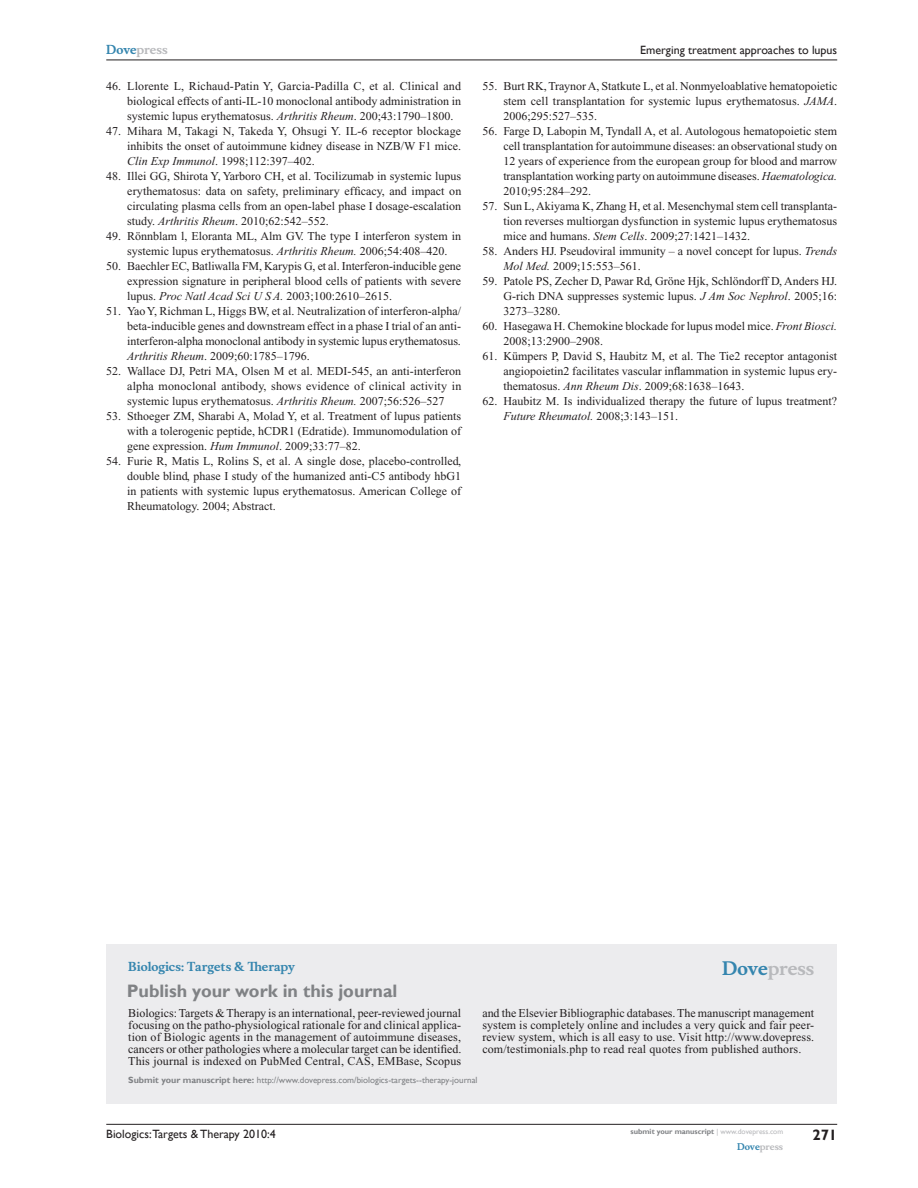
<style>
.page{position:relative;width:918px;height:1188px;background:#fff}
.page>*{position:absolute;margin:0;border:0;box-sizing:border-box;transform-origin:0 0}
.t1{font:700 18px "Gill Sans";color:#808285}
.t2{font:700 18px "Musee";color:#b8b9bc}
.t3{font:700 15px "Gill Sans";color:#231f20}
.t4{font:12px/15px "Times New Roman";color:#231f20;text-align:justify}
.t5{font:12px "Gill Sans";color:#231f20}
.t6{font:700 12px "Musee";color:#3485ae}
.t7{font:700 12px "Musee";color:#b8b9bc}
.t8{font:9px "Gill Sans";color:#808285}
.t9{font:700 9px "Musee";color:#b8b9bc}
.t10{font:700 7.5px "Gill Sans";color:#808285}
.s1{color:#3485ae}
.s2{font-style:italic}
.s3{font-weight:700}
.s4{font-weight:400;color:#b8b9bc}
</style>
<div class="page">
<div style="left:106px;top:944px;width:731px;height:159px;background:#ececee"></div>
<hr style="left:106px;top:1124px;width:731px;height:1px;background:#231f20">
<hr style="left:106px;top:60px;width:731px;height:1px;background:#231f20">
<p class="t7" style="left:106px;top:43px;width:63px"><span class="s1">Dove</span>press</p>
<p class="t4" style="left:127px;top:79px;width:335px;text-indent:-21px">46. Llorente L, Richaud-Patin Y, Garcia-Padilla C, et al. Clinical and biological effects of anti-IL-10 monoclonal antibody administration in systemic lupus erythematosus. <span class="s2">Arthritis Rheum</span>. 200;43:1790–1800.</p>
<p class="t4" style="left:127px;top:124px;width:335px;text-indent:-21px">47. Mihara M, Takagi N, Takeda Y, Ohsugi Y. IL-6 receptor blockage inhibits the onset of autoimmune kidney disease in NZB/W F1 mice.<br><span class="s2">Clin Exp Immunol</span>. 1998;112:397–402.</p>
<p class="t4" style="left:127px;top:169px;width:336px;text-indent:-21px">48. Illei GG, Shirota Y, Yarboro CH, et al. Tocilizumab in systemic lupus erythematosus: data on safety, preliminary efficacy, and impact on circulating plasma cells from an open-label phase I dosage-escalation study. <span class="s2">Arthritis Rheum</span>. 2010;62:542–552.</p>
<p class="t4" style="left:127px;top:229px;width:335px;text-indent:-21px">49. Rönnblam l, Eloranta ML, Alm GV. The type I interferon system in systemic lupus erythematosus. <span class="s2">Arthritis Rheum.</span> 2006;54:408–420.</p>
<p class="t4" style="left:127px;top:259px;width:335px;text-indent:-21px">50. Baechler EC, Batliwalla FM, Karypis G, et al. Interferon-inducible gene expression signature in peripheral blood cells of patients with severe lupus. <span class="s2">Proc Natl Acad Sci U S A.</span> 2003;100:2610–2615.</p>
<p class="t4" style="left:127px;top:304px;width:335px;text-indent:-21px">51. Yao Y, Richman L, Higgs BW, et al. Neutralization of interferon-alpha/ beta-inducible genes and downstream effect in a phase I trial of an anti&shy;interferon-alpha monoclonal antibody in systemic lupus erythematosus.<br><span class="s2">Arthritis Rheum</span>. 2009;60:1785–1796.</p>
<p class="t4" style="left:127px;top:364px;width:336px;text-indent:-21px">52. Wallace DJ, Petri MA, Olsen M et al. MEDI-545, an anti-interferon alpha monoclonal antibody, shows evidence of clinical activity in systemic lupus erythematosus. <span class="s2">Arthritis Rheum.</span> 2007;56:526–527</p>
<p class="t4" style="left:127px;top:409px;width:335px;text-indent:-21px">53. Sthoeger ZM, Sharabi A, Molad Y, et al. Treatment of lupus patients with a tolerogenic peptide, hCDR1 (Edratide). Immunomodulation of gene expression. <span class="s2">Hum Immunol</span>. 2009;33:77–82.</p>
<p class="t4" style="left:127px;top:454px;width:335px;text-indent:-21px">54. Furie R, Matis L, Rolins S, et al. A single dose, placebo-controlled, double blind, phase I study of the humanized anti-C5 antibody hbG1 in patients with systemic lupus erythematosus. American College of Rheumatology. 2004; Abstract.</p>
<p class="t5" style="left:640px;top:43px;width:199px">Emerging treatment approaches to lupus</p>
<p class="t4" style="left:503px;top:79px;width:335px;text-indent:-21px">55. Burt RK, Traynor A, Statkute L, et al. Nonmyeloablative hematopoietic stem cell transplantation for systemic lupus erythematosus. <span class="s2">JAMA</span>.<br>2006;295:527–535.</p>
<p class="t4" style="left:503px;top:124px;width:335px;text-indent:-21px">56. Farge D, Labopin M, Tyndall A, et al. Autologous hematopoietic stem cell transplantation for autoimmune diseases: an observational study on 12 years of experience from the european group for blood and marrow transplantation working party on autoimmune diseases. <span class="s2">Haematologica.<br></span>2010;95:284–292.</p>
<p class="t4" style="left:503px;top:199px;width:335px;text-indent:-21px">57. Sun L, Akiyama K, Zhang H, et al. Mesenchymal stem cell transplanta&shy;tion reverses multiorgan dysfunction in systemic lupus erythematosus mice and humans. <span class="s2">Stem Cells</span>. 2009;27:1421–1432.</p>
<p class="t4" style="left:503px;top:244px;width:335px;text-indent:-21px">58. Anders HJ. Pseudoviral immunity – a novel concept for lupus. <span class="s2">Trends<br>Mol Med.</span> 2009;15:553–561.</p>
<p class="t4" style="left:503px;top:274px;width:335px;text-indent:-21px">59. Patole PS, Zecher D, Pawar Rd, Gröne Hjk, Schlöndorff D, Anders HJ.<br>G-rich DNA suppresses systemic lupus. <span class="s2">J Am Soc Nephrol</span>. 2005;16:<br>3273–3280.</p>
<p class="t4" style="left:503px;top:319px;width:335px;text-indent:-21px">60. Hasegawa H. Chemokine blockade for lupus model mice. <span class="s2">Front Biosci.<br></span>2008;13:2900–2908.</p>
<p class="t4" style="left:503px;top:349px;width:335px;text-indent:-21px">61. Kümpers P, David S, Haubitz M, et al. The Tie2 receptor antagonist angiopoietin2 facilitates vascular inflammation in systemic lupus ery&shy;thematosus. <span class="s2">Ann Rheum Dis</span>. 2009;68:1638–1643.</p>
<p class="t4" style="left:503px;top:394px;width:335px;text-indent:-21px">62. Haubitz M. Is individualized therapy the future of lupus treatment?<br><span class="s2">Future Rheumatol.</span> 2008;3:143–151.</p>
<p class="t6" style="left:128px;top:959px;width:168px">Biologics: Targets &amp; Therapy</p>
<h1 class="t1" style="left:127px;top:980px;width:272px">Publish your work in this journal</h1>
<h1 class="t2" style="left:722px;top:958px;width:94px"><span class="s1">Dove</span>press</h1>
<p class="t4" style="left:128px;top:1007px;width:335px;line-height:12px">Biologics: Targets &amp; Therapy is an international, peer-reviewed journal focusing on the patho-physiological rationale for and clinical applica&shy;tion of Biologic agents in the management of autoimmune diseases, cancers or other pathologies where a molecular target can be identified.<br>This journal is indexed on PubMed Central, CAS, EMBase, Scopus</p>
<p class="t4" style="left:482px;top:1007px;width:333px;line-height:12px">and the Elsevier Bibliographic databases. The manuscript management system is completely online and includes a very quick and fair peer&shy;review system, which is all easy to use. Visit http://www.dovepress. com/testimonials.php to read real quotes from published authors.</p>
<p class="t8" style="left:128px;top:1075px;width:351px"><span class="s3">Submit your manuscript here:</span> http://www.dovepress.com/biologics-targets--therapy-journal</p>
<p class="t5" style="left:106px;top:1127px;width:171px">Biologics:Targets &amp; Therapy 2010:4</p>
<p class="t10" style="left:631px;top:1127px;width:154px">submit your manuscript <span class="s4">| www.dovepress.com</span></p>
<p class="t9" style="left:737px;top:1141px;width:48px"><span class="s1">Dove</span>press</p>
<p class="t3" style="left:812px;top:1126px;width:26px">271</p>
</div>
